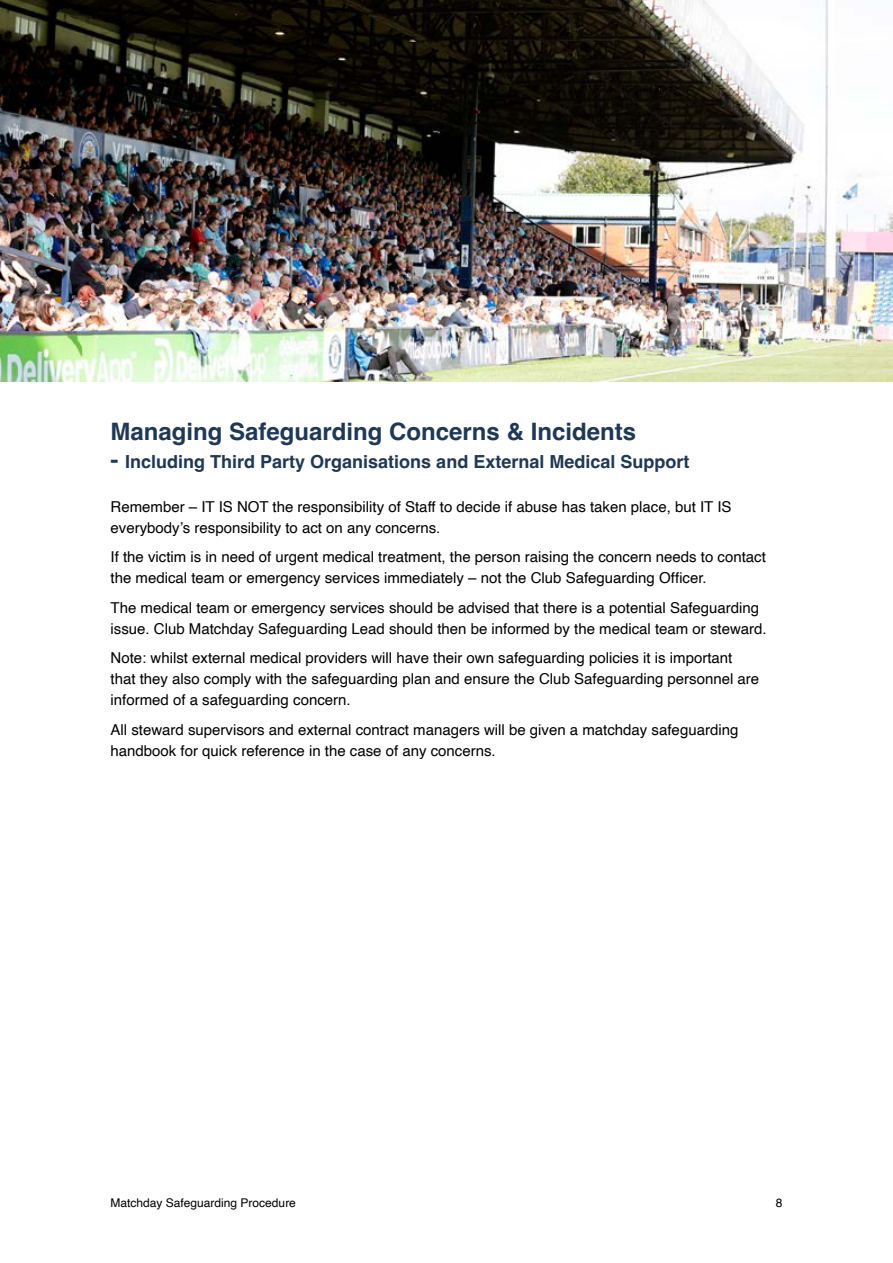
<style>
.page{position:relative;width:893px;height:1263px;background:#fff}
.page>*{position:absolute;margin:0;border:0;box-sizing:border-box;transform-origin:0 0}
.t1{font:700 24px "Helvetica";color:#1f3855}
.t2{font:700 18px "Helvetica";color:#1f3855}
.t3{font:15px/21px "Helvetica";color:#000}
.t4{font:12px "Helvetica";color:#000}
.s1{font-size:24px}
</style>
<div class="page">
<img style="left:0;top:0;width:893px;height:381px">
<h1 class="t1" style="left:111px;top:416px;width:527px">Managing Safeguarding Concerns &amp; Incidents</h1>
<p class="t2" style="left:111px;top:451px;width:580px"><span class="s1">-</span> Including Third Party Organisations and External Medical Support</p>
<p class="t3" style="left:111px;top:496px;width:622px">Remember – IT IS NOT the responsibility of Staff to decide if abuse has taken place, but IT IS everybody’s responsibility to act on any concerns.</p>
<p class="t3" style="left:111px;top:547px;width:657px">If the victim is in need of urgent medical treatment, the person raising the concern needs to contact the medical team or emergency services immediately – not the Club Safeguarding Officer.</p>
<p class="t3" style="left:111px;top:597px;width:658px">The medical team or emergency services should be advised that there is a potential Safeguarding issue. Club Matchday Safeguarding Lead should then be informed by the medical team or steward.</p>
<p class="t3" style="left:111px;top:648px;width:650px">Note: whilst external medical providers will have their own safeguarding policies it is important that they also comply with the safeguarding plan and ensure the Club Safeguarding personnel are informed of a safeguarding concern.</p>
<p class="t3" style="left:111px;top:719px;width:629px">All steward supervisors and external contract managers will be given a matchday safeguarding handbook for quick reference in the case of any concerns.</p>
<p class="t4" style="left:111px;top:1194px;width:187px">Matchday Safeguarding Procedure</p>
<p class="t4" style="left:776px;top:1194px;width:8px">8</p>
</div>
